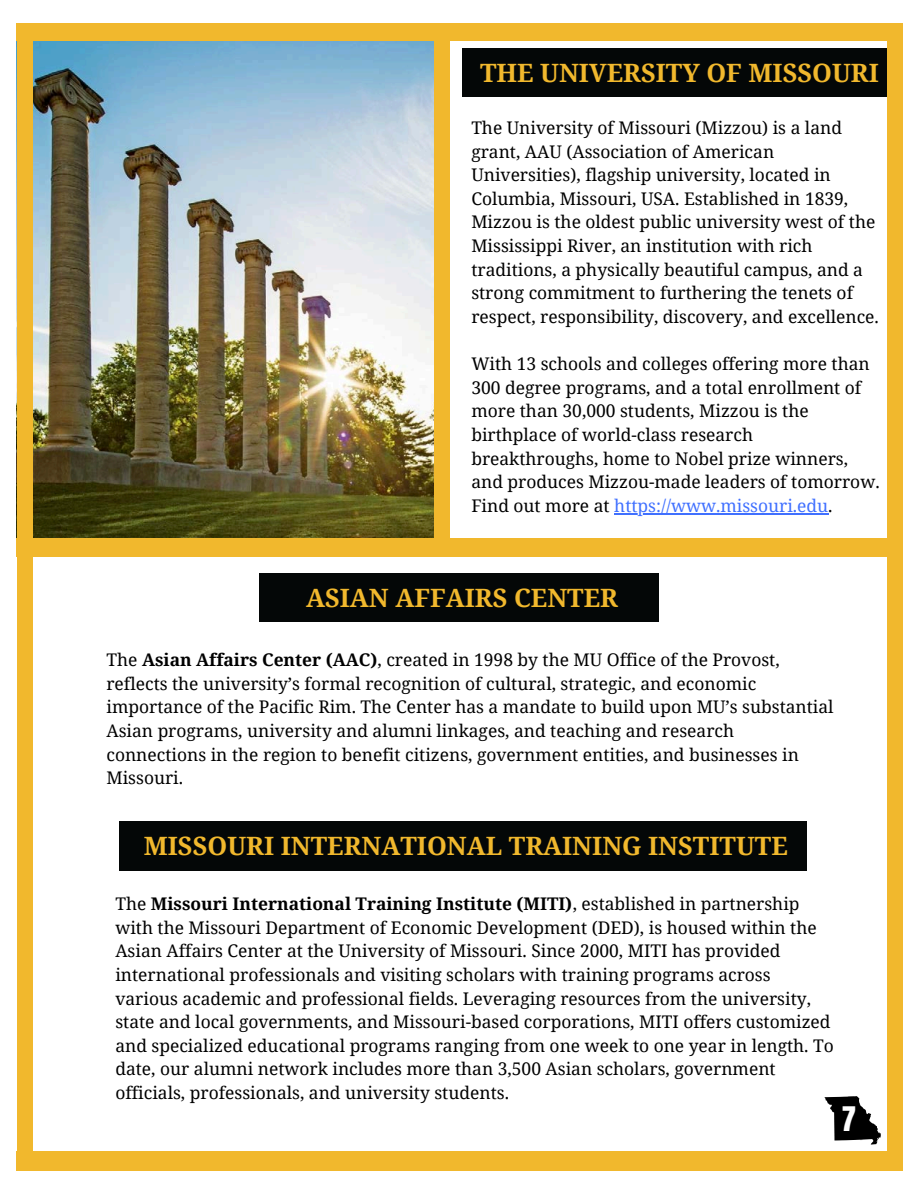
<style>
.page{position:relative;width:918px;height:1188px;background:#fff}
.page>*{position:absolute;margin:0;border:0;box-sizing:border-box;transform-origin:0 0}
.t1{font:28.8px "Anton";color:#fff}
.t2{font:700 25.2px "Noto Serif";color:#f1b82d}
.t3{font:17.4px/23.7px "Noto Serif";color:#000}
.s1{color:#4070ff}
.s2{font-weight:700}
</style>
<div class="page">
<div style="left:259px;top:573px;width:400px;height:49px;background:#040707"></div>
<div style="left:119px;top:822px;width:688px;height:48px;background:#040707"></div>
<svg style="left:825px;top:1096px;width:56px;height:49px"></svg>
<div style="left:463px;top:49px;width:424px;height:48px;background:#040707"></div>
<img style="left:33px;top:41px;width:401px;height:497px">
<hr style="left:614px;top:513px;width:214px;height:1px;background:#4070ff">
<div style="left:17px;top:24px;width:886px;height:17px;background:#f1b82d"></div>
<div style="left:17px;top:538px;width:886px;height:19px;background:#f1b82d"></div>
<div style="left:17px;top:1151px;width:886px;height:20px;background:#f1b82d"></div>
<div style="left:17px;top:24px;width:16px;height:1147px;background:#f1b82d"></div>
<div style="left:887px;top:24px;width:16px;height:1147px;background:#f1b82d"></div>
<div style="left:434px;top:24px;width:15px;height:533px;background:#f1b82d"></div>
<p class="t2" style="left:480px;top:56px;width:400px">THE UNIVERSITY OF MISSOURI</p>
<p class="t3" style="left:471px;top:115px;width:409px">The University of Missouri (Mizzou) is a land grant, AAU (Association of American Universities), flagship university, located in Columbia, Missouri, USA. Established in 1839, Mizzou is the oldest public university west of the Mississippi River, an institution with rich traditions, a physically beautiful campus, and a strong commitment to furthering the tenets of respect, responsibility, discovery, and excellence.</p>
<h1 class="t3" style="left:471px;top:352px;width:410px">With 13 schools and colleges offering more than 300 degree programs, and a total enrollment of more than 30,000 students, Mizzou is the birthplace of world-class research breakthroughs, home to Nobel prize winners, and produces Mizzou-made leaders of tomorrow.<br>Find out more at <span class="s1">https://www.missouri.edu</span>.</h1>
<p class="t2" style="left:306px;top:580px;width:314px">ASIAN AFFAIRS CENTER</p>
<p class="t3" style="left:106px;top:647px;width:729px">The <span class="s2">Asian Affairs Center (AAC)</span>, created in 1998 by the MU Office of the Provost, reflects the university’s formal recognition of cultural, strategic, and economic importance of the Pacific Rim. The Center has a mandate to build upon MU’s substantial Asian programs, university and alumni linkages, and teaching and research connections in the region to benefit citizens, government entities, and businesses in Missouri.</p>
<h1 class="t2" style="left:144px;top:828px;width:646px">MISSOURI INTERNATIONAL TRAINING INSTITUTE</h1>
<p class="t3" style="left:115px;top:891px;width:720px">The <span class="s2">Missouri International Training Institute (MITI)</span>, established in partnership with the Missouri Department of Economic Development (DED), is housed within the Asian Affairs Center at the University of Missouri. Since 2000, MITI has provided international professionals and visiting scholars with training programs across various academic and professional fields. Leveraging resources from the university, state and local governments, and Missouri-based corporations, MITI offers customized and specialized educational programs ranging from one week to one year in length. To date, our alumni network includes more than 3,500 Asian scholars, government officials, professionals, and university students.</p>
<p class="t1" style="left:842px;top:1098px;width:16px">7</p>
</div>
